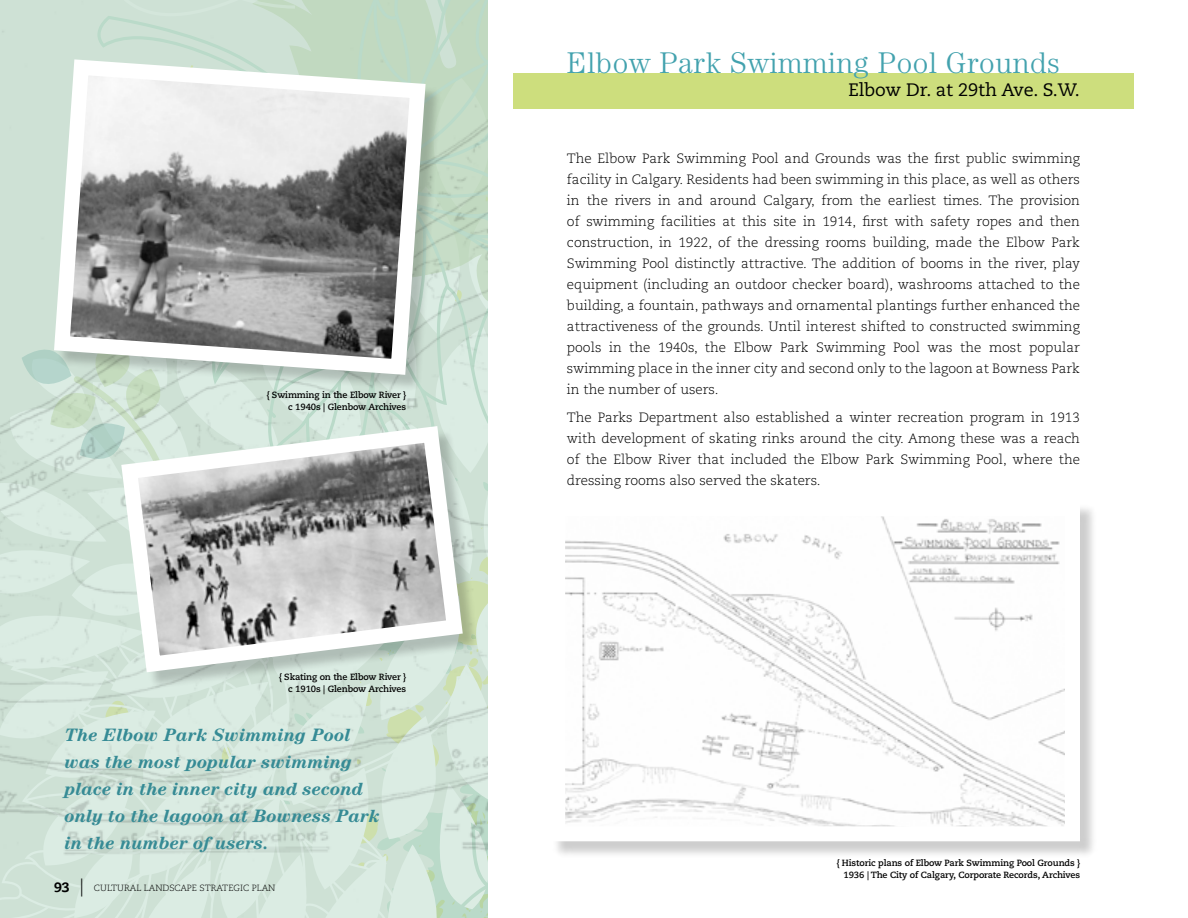
<style>
.page{position:relative;width:1188px;height:918px;background:#fff}
.page>*{position:absolute;margin:0;border:0;box-sizing:border-box;transform-origin:0 0}
.t1{font:300 30px "Century Std";letter-spacing:.02em;color:#43a2ae}
.t2{font:italic 700 18px/27px "Century Std";color:#368b95}
.t3{font:18px "Caecilia LT Std";color:#000}
.t4{font:300 13.5px/21px "Caecilia LT Std";color:#000;text-align:justify}
.t5{font:700 9px/12px "Caecilia LT Std";letter-spacing:-.01em;color:#000;text-align:right}
.t6{font:300 9px "Caecilia LT Std";color:#000}
.s1{font-weight:800;font-size:13.5px}
.s2{font-size:18px}
</style>
<div class="page">
<img style="left:0;top:0;width:487px;height:918px">
<div style="left:513px;top:74px;width:621px;height:35px;background:#cdde7d"></div>
<div style="left:552px;top:503px;width:545px;height:355px;background:#000;opacity:.2"></div>
<img style="left:566px;top:517px;width:498px;height:308px">
<div style="left:56px;top:62px;width:386px;height:330px;background:#000;opacity:.2"></div>
<svg style="left:46px;top:51px;width:388px;height:332px"></svg>
<div style="left:124px;top:428px;width:355px;height:261px;background:#000;opacity:.2"></div>
<svg style="left:113px;top:418px;width:358px;height:263px"></svg>
<p class="t5" style="left:267px;top:389px;width:141px">{ Swimming in the Elbow River } c 1940s | Glenbow Archives</p>
<p class="t5" style="left:279px;top:671px;width:128px">{ Skating on the Elbow River } c 1910s | Glenbow Archives</p>
<h2 class="t2" style="left:65px;top:722px;width:317px">The Elbow Park Swimming Pool was the most popular swimming place in the inner city and second only to the lagoon at Bowness Park in the number of users.</h2>
<p class="t6" style="left:54px;top:882px;width:223px"><span class="s1">93</span> <span class="s2">|</span> CULTURAL LANDSCAPE STRATEGIC PLAN</p>
<h1 class="t1" style="left:567px;top:46px;width:495px">Elbow Park Swimming Pool Grounds</h1>
<h2 class="t3" style="left:848px;top:79px;width:233px">Elbow Dr. at 29th Ave. S.W.</h2>
<p class="t4" style="left:567px;top:148px;width:515px">The Elbow Park Swimming Pool and Grounds was the first public swimming facility in Calgary. Residents had been swimming in this place, as well as others in the rivers in and around Calgary, from the earliest times. The provision of swimming facilities at this site in 1914, first with safety ropes and then construction, in 1922, of the dressing rooms building, made the Elbow Park Swimming Pool distinctly attractive. The addition of booms in the river, play equipment (including an outdoor checker board), washrooms attached to the building, a fountain, pathways and ornamental plantings further enhanced the attractiveness of the grounds. Until interest shifted to constructed swimming pools in the 1940s, the Elbow Park Swimming Pool was the most popular swimming place in the inner city and second only to the lagoon at Bowness Park in the number of users.</p>
<p class="t4" style="left:567px;top:407px;width:515px">The Parks Department also established a winter recreation program in 1913 with development of skating rinks around the city. Among these was a reach of the Elbow River that included the Elbow Park Swimming Pool, where the dressing rooms also served the skaters.</p>
<p class="t5" style="left:837px;top:857px;width:245px">{ Historic plans of Elbow Park Swimming Pool Grounds }<br>1936 | The City of Calgary, Corporate Records, Archives</p>
</div>
